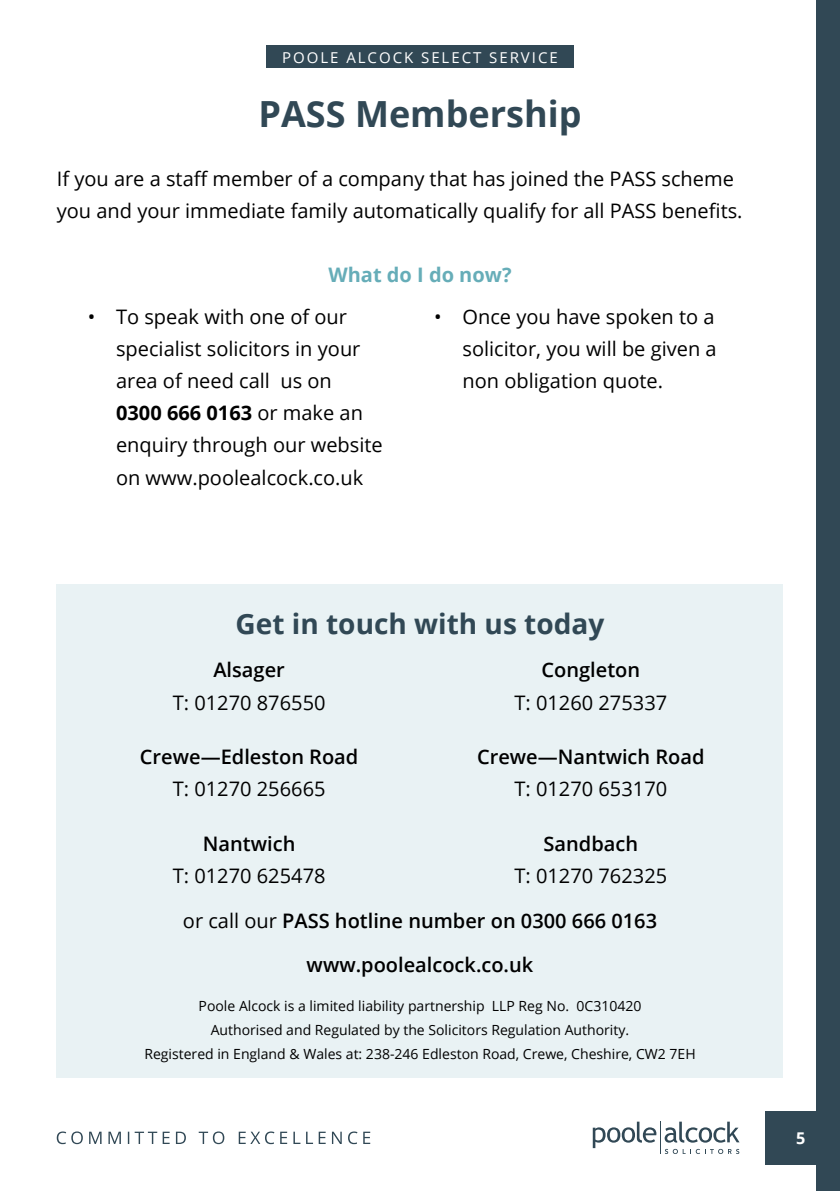
<style>
.page{position:relative;width:840px;height:1191px;background:#fff}
.page>*{position:absolute;margin:0;border:0;box-sizing:border-box;transform-origin:0 0}
.t1{font:700 36px "Open Sans";color:#314855}
.t2{font:700 28px "Open Sans";color:#314855}
.t3{font:20px/32px "Open Sans";color:#000}
.t4{font:600 20px/43.8px "Open Sans";color:#000;text-align:center}
.t5{font:700 20px "Open Sans";color:#66adb8}
.t6{font:700 16.2px "Open Sans";color:#fff}
.t7{font:15px "Open Sans";letter-spacing:.13em;color:#fff}
.t8{font:14px/24px "Open Sans";color:#000;text-align:center}
.s1{font-weight:700}
.s2{font-weight:400}
</style>
<div class="page">
<div style="left:266px;top:45px;width:307px;height:23px;background:#314855"></div>
<div style="left:764px;top:1111px;width:75px;height:53px;background:#314855"></div>
<div style="left:815px;top:0;width:24px;height:1191px;background:#314855"></div>
<svg style="left:592px;top:1121px;width:64px;height:27px"></svg>
<svg style="left:664px;top:1121px;width:75px;height:21px"></svg>
<svg style="left:665px;top:1148px;width:74px;height:6px"></svg>
<hr style="left:659px;top:1121px;width:1px;height:33px;background:#314855">
<svg style="left:57px;top:1131px;width:313px;height:13px"></svg>
<div style="left:57px;top:584px;width:725px;height:493px;background:#e9f2f4"></div>
<p class="t7" style="left:282px;top:47px;width:277px">POOLE ALCOCK SELECT SERVICE</p>
<h1 class="t1" style="left:258px;top:88px;width:324px">PASS Membership</h1>
<p class="t3" style="left:57px;top:162px;width:687px">If you are a staff member of a company that has joined the PASS scheme you and your immediate family automatically qualify for all PASS benefits.</p>
<p class="t5" style="left:328px;top:260px;width:184px">What do I do now?</p>
<p class="t3" style="left:116px;top:301px;width:268px;text-indent:-28px">• To speak with one of our specialist solicitors in your area of need call us on<br><span class="s1">0300 666 0163</span> or make an enquiry through our website on www.poolealcock.co.uk</p>
<p class="t3" style="left:462px;top:301px;width:255px;text-align:justify;text-indent:-28px">• Once you have spoken to a solicitor, you will be given a non obligation quote.</p>
<h2 class="t2" style="left:235px;top:603px;width:370px">Get in touch with us today</h2>
<p class="t4" style="left:213px;top:648px;width:73px">Alsager</p>
<p class="t3" style="left:173px;top:685px;width:154px">T: 01270 876550</p>
<p class="t4" style="left:140px;top:734px;width:220px">Crewe—Edleston Road</p>
<p class="t3" style="left:173px;top:772px;width:154px">T: 01270 256665</p>
<p class="t4" style="left:203px;top:821px;width:94px">Nantwich</p>
<p class="t3" style="left:173px;top:859px;width:154px">T: 01270 625478</p>
<p class="t4" style="left:541px;top:648px;width:100px">Congleton</p>
<p class="t3" style="left:514px;top:685px;width:154px">T: 01260 275337</p>
<p class="t4" style="left:477px;top:734px;width:229px">Crewe—Nantwich Road</p>
<p class="t3" style="left:514px;top:772px;width:154px">T: 01270 653170</p>
<p class="t4" style="left:543px;top:821px;width:96px">Sandbach</p>
<p class="t3" style="left:514px;top:859px;width:154px">T: 01270 762325</p>
<p class="t4" style="left:183px;top:898px;width:475px"><span class="s2">or call our</span> PASS hotline number on 0300 666 0163 www.poolealcock.co.uk</p>
<p class="t8" style="left:144px;top:994px;width:552px">Poole Alcock is a limited liability partnership LLP Reg No. 0C310420<br>Authorised and Regulated by the Solicitors Regulation Authority.<br>Registered in England &amp; Wales at: 238-246 Edleston Road, Crewe, Cheshire, CW2 7EH</p>
<p class="t6" style="left:795px;top:1126px;width:11px">5</p>
</div>
